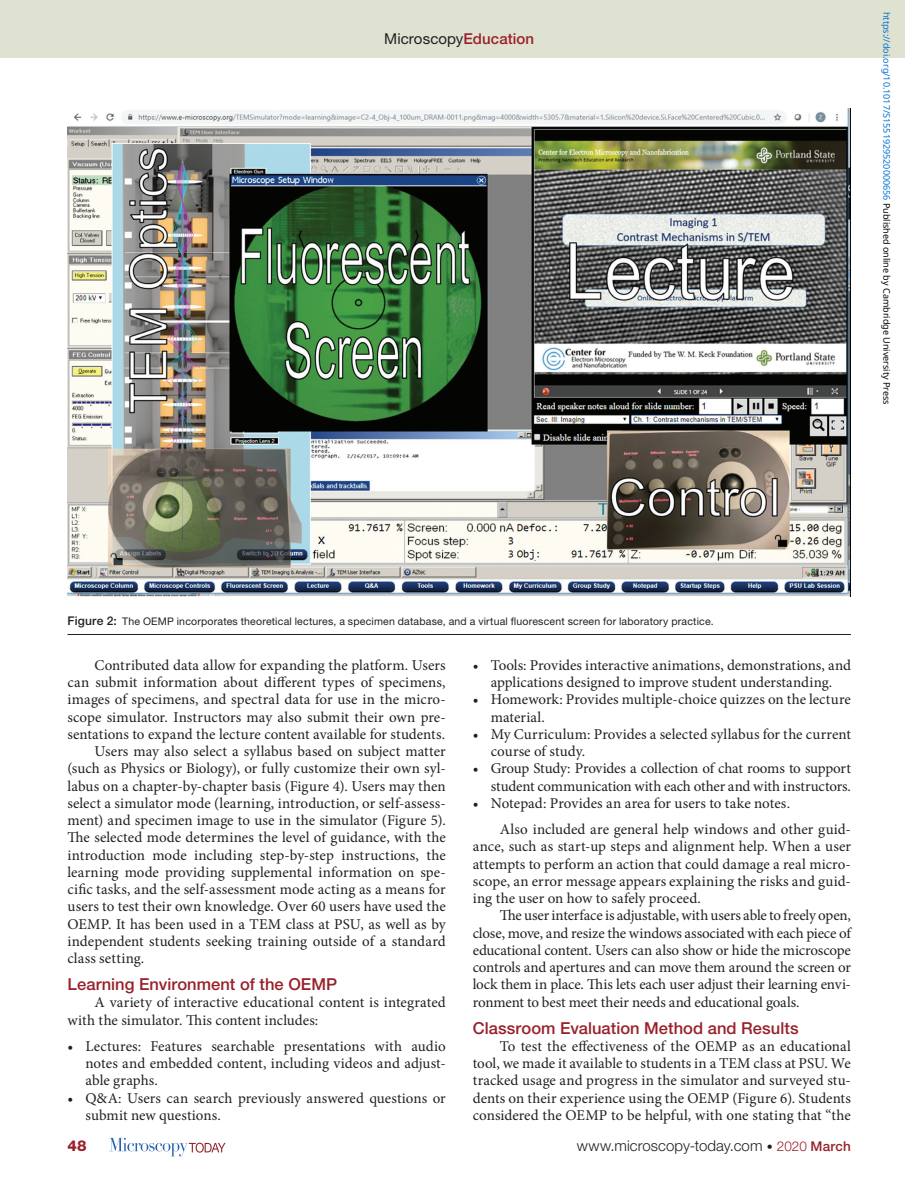
<style>
.page{position:relative;width:905px;height:1188px;background:#fff}
.page>*{position:absolute;margin:0;border:0;box-sizing:border-box;transform-origin:0 0}
.t1{font:500 16.5px "Helvetica Neue LT Std";letter-spacing:.005em;color:#98212a}
.t2{font:15px/17.2px "Minion Pro";color:#231f20}
.t3{font:300 15px "Helvetica Neue LT Std";letter-spacing:.005em;color:#231f20}
.t4{font:15px "Helvetica Neue LT Std";letter-spacing:.005em;color:#231f20}
.t5{font:800 15px "Helvetica Neue LT Std";color:#98212a}
.t6{font:10.5px "Helvetica Neue LT Std";letter-spacing:.02em;color:#231f20}
.t7{font:9px "Noto Sans";color:#0172cf}
.s1{font-weight:500;color:#98212a}
.s2{color:#000}
.s3{font-weight:500;font-size:12px}
.s4{font-size:12px}
.s5{font-size:13.5px;color:#98212a}
.s6{font-weight:500;font-size:13.5px;color:#98212a}
</style>
<div class="page">
<div style="left:0;top:0;width:904px;height:58px;background:#e0e2d1"></div>
<svg style="left:109px;top:1138px;width:116px;height:18px"></svg>
<hr style="left:68px;top:634px;width:782px;height:1px;background:#231f20">
<img style="left:68px;top:108px;width:782px;height:489px">
<p class="t4" style="left:384px;top:30px;width:151px">Microscopy<span class="s1">Education</span></p>
<p class="t7" style="left:893px;top:12px;width:394px;rotate:90deg">https://doi.org/10.1017/S1551929520000656 <span class="s2">Published online by Cambridge University Press</span></p>
<p class="t6" style="left:68px;top:615px;width:647px"><span class="s3">Figure 2:</span> The OEMP incorporates theoretical lectures, a specimen database, and a virtual fluorescent screen for laboratory practice.</p>
<p class="t2" style="left:94px;top:656px;width:353px">Contributed data allow for expanding the platform. Users</p>
<p class="t2" style="left:68px;top:674px;width:379px">can submit information about different types of specimens,</p>
<p class="t2" style="left:68px;top:691px;width:379px">images of specimens, and spectral data for use in the micro-</p>
<p class="t2" style="left:68px;top:708px;width:379px">scope simulator. Instructors may also submit their own pre-</p>
<p class="t2" style="left:68px;top:725px;width:379px">sentations to expand the lecture content available for students.</p>
<p class="t2" style="left:95px;top:743px;width:353px">Users may also select a syllabus based on subject matter</p>
<p class="t2" style="left:68px;top:760px;width:379px">(such as Physics or Biology), or fully customize their own syl-</p>
<p class="t2" style="left:68px;top:777px;width:380px">labus on a chapter-by-chapter basis (Figure 4). Users may then</p>
<p class="t2" style="left:68px;top:794px;width:379px">select a simulator mode (learning, introduction, or self-assess-</p>
<p class="t2" style="left:68px;top:812px;width:380px">ment) and specimen image to use in the simulator (Figure 5).</p>
<p class="t2" style="left:68px;top:829px;width:380px">The selected mode determines the level of guidance, with the</p>
<p class="t2" style="left:68px;top:846px;width:379px">introduction mode including step-by-step instructions, the</p>
<p class="t2" style="left:68px;top:863px;width:379px">learning mode providing supplemental information on spe-</p>
<p class="t2" style="left:68px;top:881px;width:380px">cific tasks, and the self-assessment mode acting as a means for</p>
<p class="t2" style="left:68px;top:898px;width:380px">users to test their own knowledge. Over 60 users have used the</p>
<p class="t2" style="left:68px;top:915px;width:380px">OEMP. It has been used in a TEM class at PSU, as well as by</p>
<p class="t2" style="left:68px;top:932px;width:380px">independent students seeking training outside of a standard</p>
<p class="t2" style="left:68px;top:950px;width:78px">class setting.</p>
<p class="t1" style="left:68px;top:974px;width:271px">Learning Environment of the OEMP</p>
<p class="t2" style="left:68px;top:994px;width:380px;text-indent:27px">A variety of interactive educational content is integrated with the simulator. This content includes:</p>
<p class="t2" style="left:85px;top:1037px;width:362px;text-align:justify;text-indent:-18px">• Lectures: Features searchable presentations with audio notes and embedded content, including videos and adjust&shy;able graphs.</p>
<p class="t2" style="left:85px;top:1089px;width:362px;text-indent:-18px">• Q&amp;A: Users can search previously answered questions or submit new questions.</p>
<p class="t2" style="left:472px;top:656px;width:380px;text-align:center">• Tools: Provides interactive animations, demonstrations, and applications designed to improve student understanding.</p>
<p class="t2" style="left:490px;top:691px;width:361px;text-indent:-18px">• Homework: Provides multiple-choice quizzes on the lecture material.</p>
<p class="t2" style="left:490px;top:725px;width:362px;text-indent:-18px">• My Curriculum: Provides a selected syllabus for the current course of study.</p>
<p class="t2" style="left:472px;top:760px;width:380px;text-align:right">• Group Study: Provides a collection of chat rooms to support student communication with each other and with instructors.</p>
<p class="t2" style="left:500px;top:790px;width:352px;line-height:26.2px;text-indent:-27px">• Notepad: Provides an area for users to take notes.<br>Also included are general help windows and other guid-</p>
<p class="t2" style="left:472px;top:838px;width:380px;text-align:justify">ance, such as start-up steps and alignment help. When a user attempts to perform an action that could damage a real micro&shy;scope, an error message appears explaining the risks and guid&shy;ing the user on how to safely proceed.</p>
<p class="t2" style="left:472px;top:907px;width:380px;text-align:justify;text-indent:27px">The user interface is adjustable, with users able to freely open, close, move, and resize the windows associated with each piece of educational content. Users can also show or hide the microscope controls and apertures and can move them around the screen or lock them in place. This lets each user adjust their learning envi&shy;ronment to best meet their needs and educational goals.</p>
<p class="t1" style="left:472px;top:1018px;width:327px">Classroom Evaluation Method and Results</p>
<p class="t2" style="left:472px;top:1037px;width:380px;text-align:justify;text-indent:27px">To test the effectiveness of the OEMP as an educational tool, we made it available to students in a TEM class at PSU. We tracked usage and progress in the simulator and surveyed stu&shy;dents on their experience using the OEMP (Figure 6). Students considered the OEMP to be helpful, with one stating that “the</p>
<p class="t5" style="left:68px;top:1137px;width:21px">48</p>
<p class="t3" style="left:577px;top:1137px;width:275px">www.microscopy-today.com <span class="s4">•</span> <span class="s5">2020</span> <span class="s6">March</span></p>
</div>
